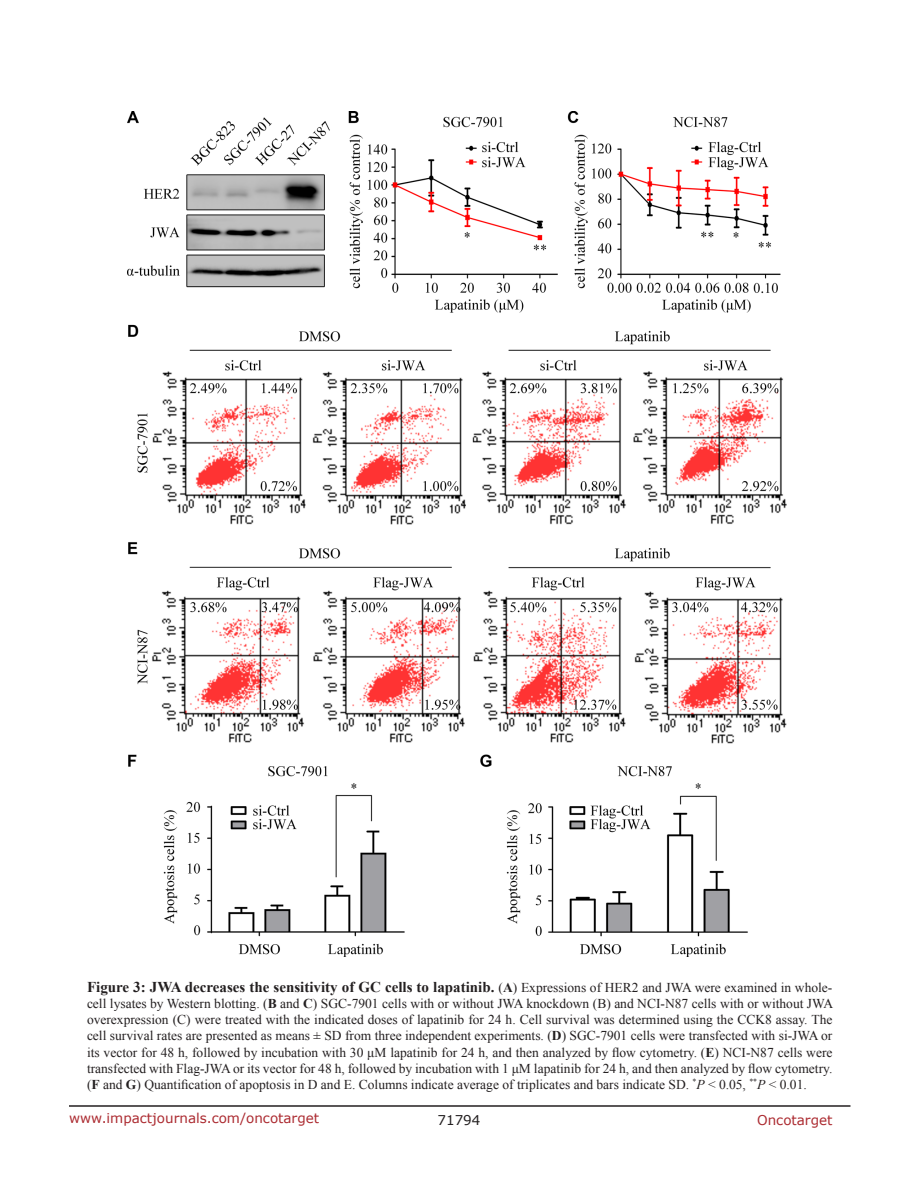
<style>
.page{position:relative;width:918px;height:1188px;background:#fff}
.page>*{position:absolute;margin:0;border:0;box-sizing:border-box;transform-origin:0 0}
.FigureText{font:700 15px "Times New Roman";color:#231f20}
.FigureText-2{font:13.5px/16.2px "Times New Roman";color:#231f20;text-align:justify}
.t1{font:13.5px "Verdana";color:#ac2b31}
.t2{font:13.5px "Verdana";color:#231f20}
.s1{font-weight:400;font-size:13.5px}
.s2{font-size:13.5px}
.s3{font-weight:700}
.s4{font-style:italic}
</style>
<div class="page">
<hr style="left:69px;top:1105px;width:781px;height:2px;background:#231f20">
<img style="left:128px;top:111px;width:659px;height:845px">
<p class="FigureText" style="left:87px;top:976px;width:747px">Figure 3: JWA decreases the sensitivity of GC cells to lapatinib. <span class="s1">(</span><span class="s2">A</span><span class="s1">) Expressions of HER2 and JWA were examined in whole-</span></p>
<p class="FigureText-2" style="left:87px;top:995px;width:748px">cell lysates by Western blotting. (<span class="s3">B</span> and <span class="s3">C</span>) SGC-7901 cells with or without JWA knockdown (B) and NCI-N87 cells with or without JWA overexpression (C) were treated with the indicated doses of lapatinib for 24 h. Cell survival was determined using the CCK8 assay. The cell survival rates are presented as means ± SD from three independent experiments. (<span class="s3">D</span>) SGC-7901 cells were transfected with si-JWA or its vector for 48 h, followed by incubation with 30 μM lapatinib for 24 h, and then analyzed by flow cytometry. (<span class="s3">E</span>) NCI-N87 cells were transfected with Flag-JWA or its vector for 48 h, followed by incubation with 1 μM lapatinib for 24 h, and then analyzed by flow cytometry. (<span class="s3">F</span> and <span class="s3">G</span>) Quantification of apoptosis in D and E. Columns indicate average of triplicates and bars indicate SD. <sup>*</sup><span class="s4">P</span> &lt; 0.05, <sup>**</sup><span class="s4">P</span> &lt; 0.01.</p>
<p class="t1" style="left:69px;top:1109px;width:252px">www.impactjournals.com/oncotarget</p>
<p class="t2" style="left:438px;top:1111px;width:44px">71794</p>
<p class="t1" style="left:757px;top:1111px;width:77px">Oncotarget</p>
</div>
